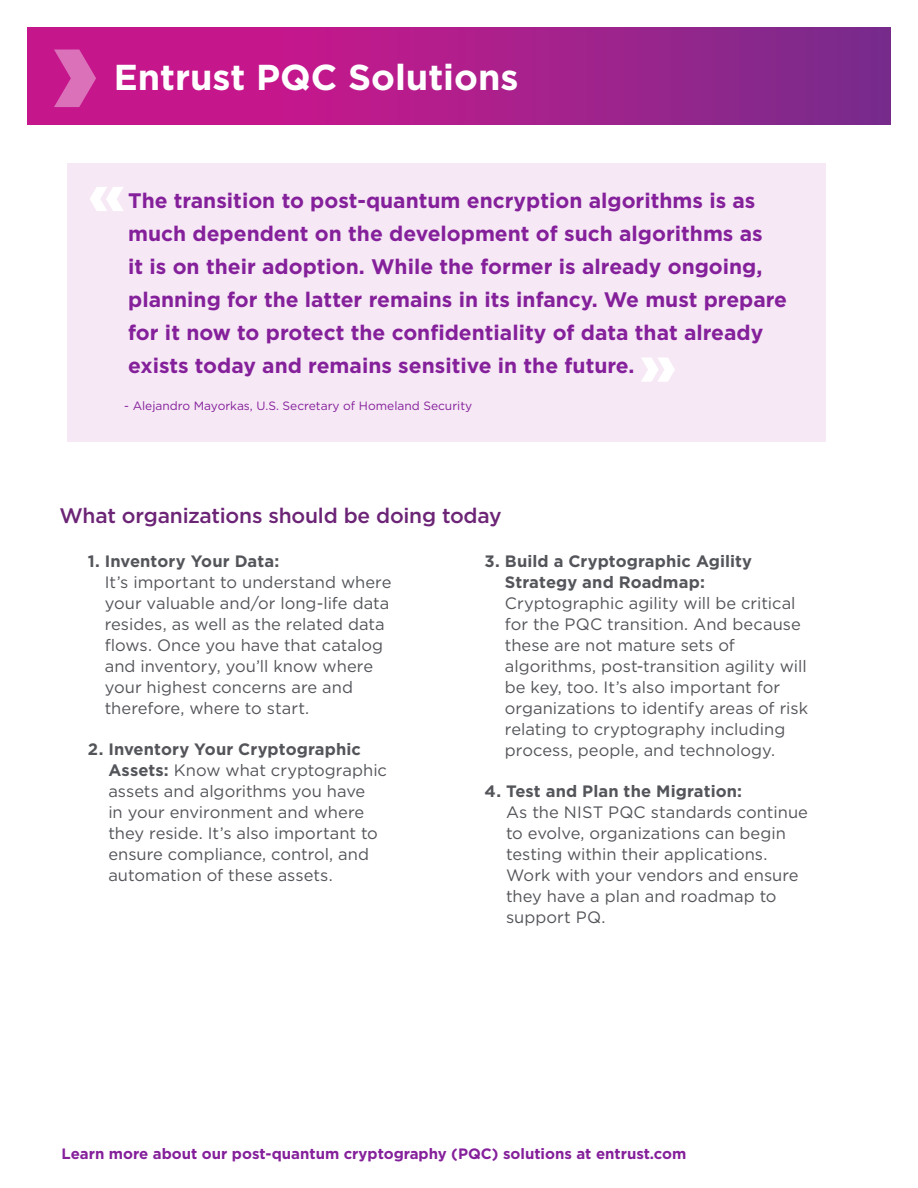
<style>
.page{position:relative;width:918px;height:1188px;background:#fff}
.page>*{position:absolute;margin:0;border:0;box-sizing:border-box;transform-origin:0 0}
.Product_Name{font:700 36px "Gotham";color:#fff}
.t1{font:700 21px/33px "Gotham";color:#85209b}
.Subhead{font:500 21px "Gotham";letter-spacing:-.01em;color:#6c2476}
.Bullet_copy{font:16.5px/21px "Gotham";color:#54555a}
.CTA_URL_front{font:700 15px "Gotham";color:#85209b}
.Quote_description{font:12px "Gotham";color:#85209b}
.s1{font-weight:700}
</style>
<div class="page">
<svg style="left:27px;top:27px;width:864px;height:98px;background:#a91e8b"></svg>
<svg style="left:54px;top:50px;width:42px;height:57px;background:#d24da7"></svg>
<div style="left:68px;top:163px;width:758px;height:279px;background:#f6e9f5"></div>
<svg style="left:641px;top:357px;width:34px;height:25px"></svg>
<svg style="left:90px;top:187px;width:33px;height:24px"></svg>
<p class="Product_Name" style="left:114px;top:54px;width:406px">Entrust PQC Solutions</p>
<p class="t1" style="left:128px;top:184px;width:661px">The transition to post-quantum encryption algorithms is as much dependent on the development of such algorithms as<br>it is on their adoption. While the former is already ongoing, planning for the latter remains in its infancy. We must prepare for it now to protect the confidentiality of data that already exists today and remains sensitive in the future.</p>
<p class="Quote_description" style="left:124px;top:398px;width:350px">- Alejandro Mayorkas, U.S. Secretary of Homeland Security</p>
<p class="Subhead" style="left:59px;top:502px;width:444px">What organizations should be doing today</p>
<p class="Bullet_copy" style="left:105px;top:550px;width:288px;text-indent:-17px"><span class="s1">1. Inventory Your Data:<br></span>It’s important to understand where your valuable and/or long-life data resides, as well as the related data flows. Once you have that catalog and inventory, you’ll know where your highest concerns are and therefore, where to start.</p>
<p class="Bullet_copy" style="left:108px;top:738px;width:280px;text-indent:-21px"><span class="s1">2. Inventory Your Cryptographic<br>Assets:</span> Know what cryptographic assets and algorithms you have<br>in your environment and where they reside. It’s also important to ensure compliance, control, and automation of these assets.</p>
<p class="Bullet_copy" style="left:505px;top:550px;width:305px;text-indent:-20px"><span class="s1">3. Build a Cryptographic Agility Strategy and Roadmap:<br></span>Cryptographic agility will be critical for the PQC transition. And because these are not mature sets of algorithms, post-transition agility will be key, too. It’s also important for organizations to identify areas of risk relating to cryptography including process, people, and technology.</p>
<p class="Bullet_copy" style="left:506px;top:780px;width:303px;text-indent:-21px"><span class="s1">4. Test and Plan the Migration:<br></span>As the NIST PQC standards continue to evolve, organizations can begin testing within their applications.<br>Work with your vendors and ensure they have a plan and roadmap to support PQ.</p>
<p class="CTA_URL_front" style="left:62px;top:1144px;width:626px">Learn more about our post-quantum cryptography (PQC) solutions at entrust.com</p>
</div>
